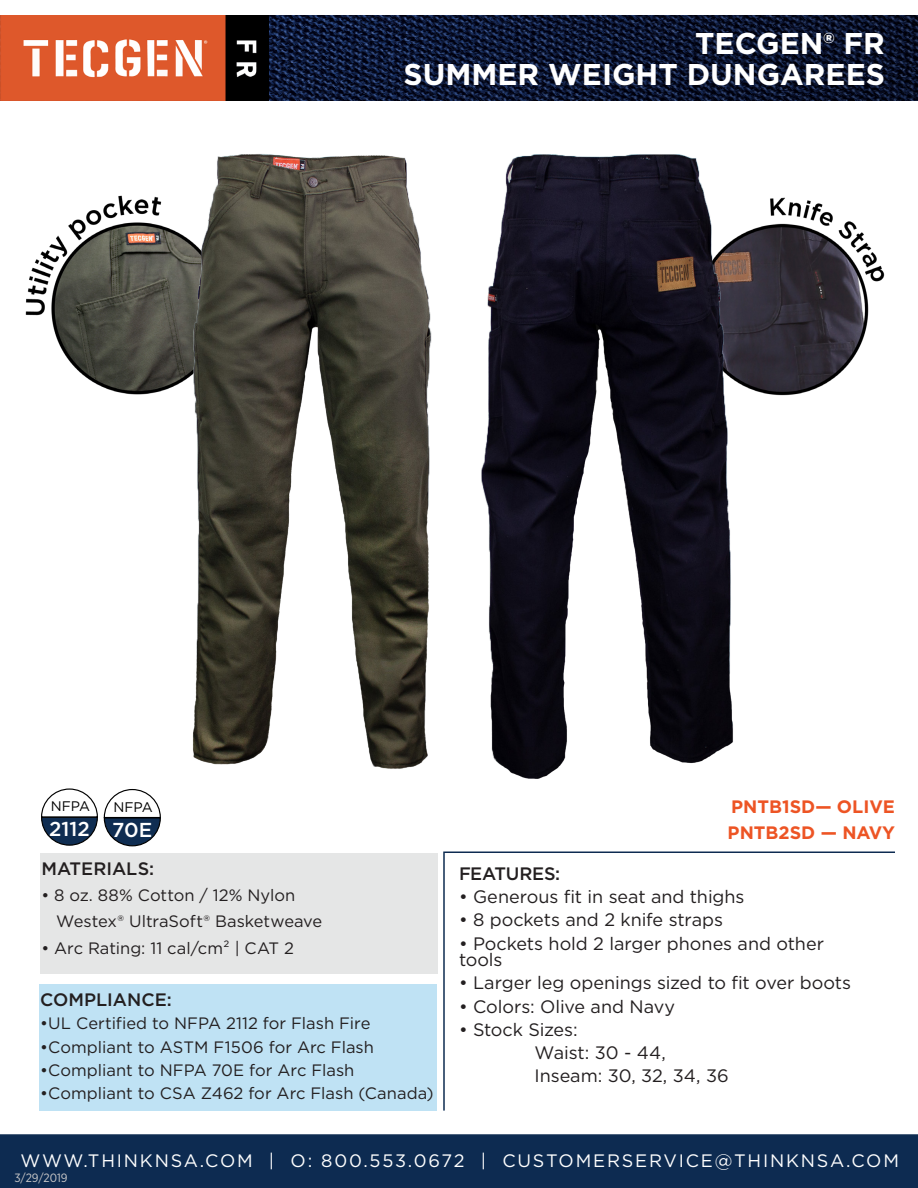
<style>
.page{position:relative;width:918px;height:1188px;background:#fff}
.page>*{position:absolute;margin:0;border:0;box-sizing:border-box;transform-origin:0 0}
.t1{font:700 30px/31.5px "Gotham";color:#fff;text-align:right}
.t2{font:500 20.1px "Gotham";color:#fff}
.t3{font:18px/16.5px "Gotham";color:#231f20}
.t4{font:18px "Gotham";letter-spacing:.1em;color:#fff}
.t5{font:500 18px "Gotham";letter-spacing:-.005em;color:#231f20}
.t6{font:700 18px "Gotham";color:#ed5424}
.t7{font:16.5px "Gotham";color:#231f20}
.t8{font:13.95px "Gotham";color:#000}
.t9{font:13.8px "Gotham";color:#000}
.t10{font:12px "Gotham Narrow";color:#c9c8c8}
</style>
<div class="page">
<img style="left:790px;top:200px;width:95px;height:195px">
<img style="left:25px;top:210px;width:76px;height:176px">
<div style="left:40px;top:853px;width:397px;height:120px;background:#e5e6e6"></div>
<div style="left:39px;top:984px;width:398px;height:127px;background:#bfe2f4"></div>
<img style="left:0;top:15px;width:918px;height:86px">
<div style="left:0;top:1134px;width:918px;height:54px;background:#0d2b51"></div>
<img style="left:1px;top:15px;width:268px;height:86px">
<hr style="left:443px;top:852px;width:452px;height:1px;background:#0d2b51">
<hr style="left:443px;top:853px;width:2px;height:258px;background:#0d2b51">
<img style="left:101px;top:154px;width:269px;height:611px">
<img style="left:370px;top:154px;width:420px;height:625px">
<svg style="left:41px;top:788px;width:120px;height:59px"></svg>
<p class="t1" style="left:404px;top:27px;width:483px">TECGEN® FR<br>SUMMER WEIGHT DUNGAREES</p>
<p class="t9" style="left:51px;top:798px;width:41px">NFPA</p>
<p class="t2" style="left:49px;top:816px;width:42px">2112</p>
<p class="t8" style="left:114px;top:798px;width:41px">NFPA</p>
<p class="t2" style="left:112px;top:817px;width:41px">70E</p>
<p class="t6" style="left:731px;top:795px;width:165px">PNTB1SD— OLIVE</p>
<p class="t6" style="left:728px;top:821px;width:169px">PNTB2SD — NAVY</p>
<p class="t5" style="left:41px;top:857px;width:114px">MATERIALS:</p>
<p class="t7" style="left:41px;top:885px;width:256px">• 8 oz. 88% Cotton / 12% Nylon</p>
<p class="t7" style="left:56px;top:911px;width:268px">Westex® UltraSoft® Basketweave</p>
<p class="t7" style="left:41px;top:937px;width:254px">• Arc Rating: 11 cal/cm² | CAT 2</p>
<p class="t5" style="left:40px;top:988px;width:133px">COMPLIANCE:</p>
<p class="t7" style="left:40px;top:1013px;width:332px">•UL Certified to NFPA 2112 for Flash Fire</p>
<p class="t7" style="left:40px;top:1036px;width:335px">•Compliant to ASTM F1506 for Arc Flash</p>
<p class="t7" style="left:40px;top:1059px;width:316px">•Compliant to NFPA 70E for Arc Flash</p>
<p class="t7" style="left:40px;top:1083px;width:395px">•Compliant to CSA Z462 for Arc Flash (Canada)</p>
<p class="t5" style="left:459px;top:862px;width:103px">FEATURES:</p>
<p class="t3" style="left:459px;top:888px;width:287px">• Generous fit in seat and thighs</p>
<p class="t3" style="left:459px;top:911px;width:265px">• 8 pockets and 2 knife straps</p>
<p class="t3" style="left:459px;top:935px;width:367px">• Pockets hold 2 larger phones and other tools</p>
<p class="t3" style="left:459px;top:974px;width:394px">• Larger leg openings sized to fit over boots</p>
<p class="t3" style="left:459px;top:998px;width:218px">• Colors: Olive and Navy</p>
<p class="t3" style="left:459px;top:1021px;width:120px">• Stock Sizes:</p>
<p class="t3" style="left:535px;top:1044px;width:133px">Waist: 30 - 44,</p>
<p class="t3" style="left:535px;top:1067px;width:196px">Inseam: 30, 32, 34, 36</p>
<p class="t4" style="left:21px;top:1149px;width:880px">WWW.THINKNSA.COM | O: 800.553.0672 | CUSTOMERSERVICE@THINKNSA.COM</p>
<p class="t10" style="left:14px;top:1170px;width:55px">3/29/2019</p>
</div>
